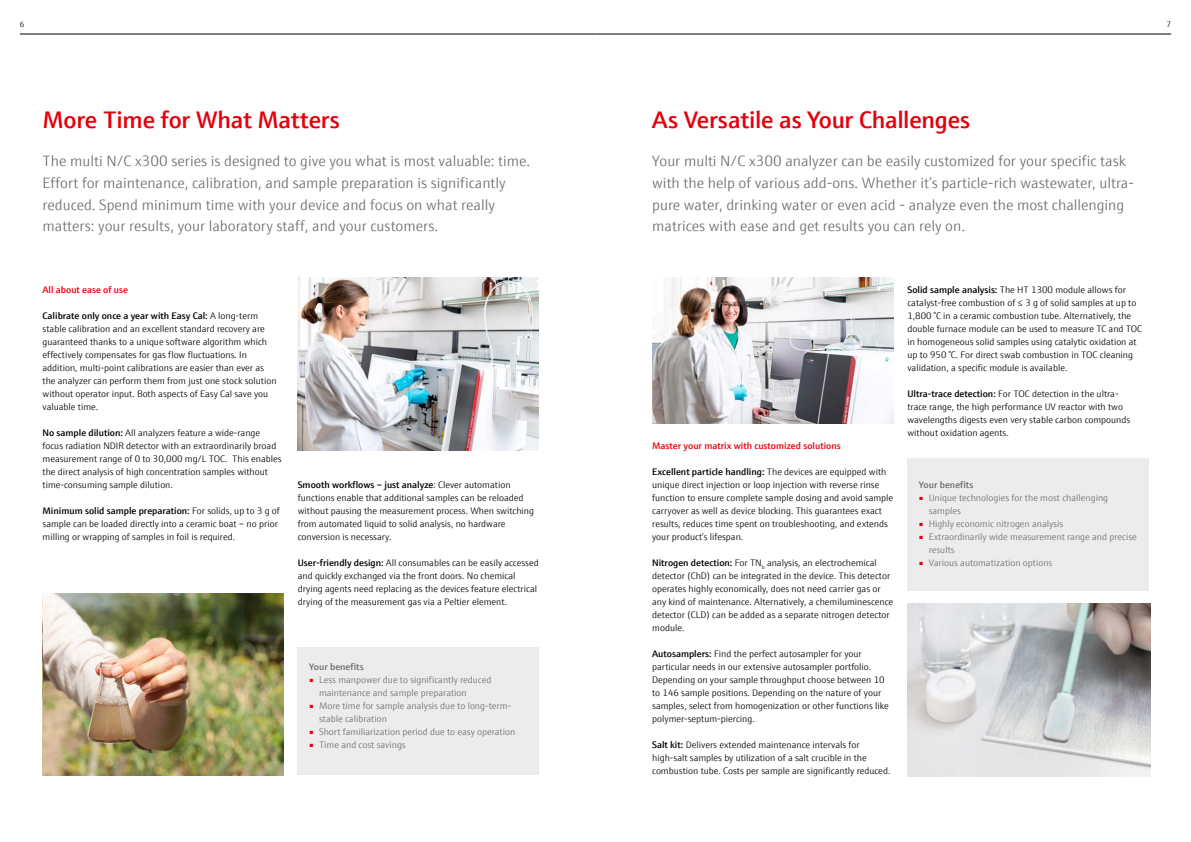
<style>
.page{position:relative;width:1191px;height:842px;background:#fff}
.page>*{position:absolute;margin:0;border:0;box-sizing:border-box;transform-origin:0 0}
.t1{font:600 24px "E+H Sans";letter-spacing:-.01em;color:#e3000b}
.t2{font:300 15px/21.6px "E+H Sans";color:#6e6e6e}
.t3{font:300 9.5px/13px "E+H Sans";color:#000}
.t4{font:300 9.5px/13px "E+H Sans";color:#6e6e6e}
.t5{font:600 9.5px "E+H Sans";color:#e3000b}
.t6{font:600 9.5px "E+H Sans";color:#6e6e6e}
.t7{font:300 8px "E+H Sans";color:#000}
.s1{font-weight:600}
</style>
<div class="page">
<img style="left:652px;top:278px;width:241px;height:145px">
<div style="left:907px;top:458px;width:241px;height:132px;background:#ececec"></div>
<div style="left:298px;top:647px;width:241px;height:128px;background:#ececec"></div>
<img style="left:298px;top:278px;width:241px;height:173px">
<img style="left:44px;top:593px;width:239px;height:183px">
<img style="left:907px;top:604px;width:243px;height:172px">
<hr style="left:595px;top:34px;width:576px;height:1px;background:#000">
<hr style="left:20px;top:34px;width:575px;height:1px;background:#000">
<p class="t7" style="left:20px;top:18px;width:6px">6</p>
<p class="t7" style="left:1166px;top:18px;width:6px">7</p>
<h1 class="t1" style="left:43px;top:101px;width:299px">More Time for What Matters</h1>
<p class="t2" style="left:43px;top:149px;width:489px">The multi N/C x300 series is designed to give you what is most valuable: time.<br>Effort for maintenance, calibration, and sample preparation is significantly reduced. Spend minimum time with your device and focus on what really matters: your results, your laboratory staff, and your customers.</p>
<p class="t5" style="left:43px;top:283px;width:87px">All about ease of use</p>
<p class="t3" style="left:43px;top:309px;width:235px"><span class="s1">Calibrate only once a year with Easy Cal:</span> A long-term stable calibration and an excellent standard recovery are guaranteed thanks to a unique software algorithm which effectively compensates for gas flow fluctuations. In addition, multi-point calibrations are easier than ever as the analyzer can perform them from just one stock solution without operator input. Both aspects of Easy Cal save you valuable time.</p>
<p class="t3" style="left:43px;top:426px;width:240px"><span class="s1">No sample dilution:</span> All analyzers feature a wide-range focus radiation NDIR detector with an extraordinarily broad measurement range of 0 to 30,000 mg/L TOC. This enables the direct analysis of high concentration samples without time-consuming sample dilution.</p>
<p class="t3" style="left:43px;top:504px;width:239px"><span class="s1">Minimum solid sample preparation:</span> For solids, up to 3 g of sample can be loaded directly into a ceramic boat – no prior milling or wrapping of samples in foil is required.</p>
<p class="t3" style="left:298px;top:478px;width:238px"><span class="s1">Smooth workflows – just analyze</span>: Clever automation functions enable that additional samples can be reloaded without pausing the measurement process. When switching from automated liquid to solid analysis, no hardware conversion is necessary.</p>
<p class="t3" style="left:298px;top:556px;width:242px"><span class="s1">User-friendly design:</span> All consumables can be easily accessed and quickly exchanged via the front doors. No chemical drying agents need replacing as the devices feature electrical drying of the measurement gas via a Peltier element.</p>
<p class="t6" style="left:309px;top:660px;width:56px">Your benefits</p>
<p class="t4" style="left:319px;top:673px;width:174px;text-indent:-10px"><sup>■</sup> Less manpower due to significantly reduced maintenance and sample preparation</p>
<p class="t4" style="left:319px;top:699px;width:194px;text-indent:-10px"><sup>■</sup> More time for sample analysis due to long-term&shy;stable calibration</p>
<p class="t4" style="left:309px;top:725px;width:208px"><sup>■</sup> Short familiarization period due to easy operation</p>
<p class="t4" style="left:309px;top:738px;width:98px"><sup>■</sup> Time and cost savings</p>
<h1 class="t1" style="left:652px;top:101px;width:319px">As Versatile as Your Challenges</h1>
<p class="t2" style="left:652px;top:149px;width:483px">Your multi N/C x300 analyzer can be easily customized for your specific task with the help of various add-ons. Whether it’s particle-rich wastewater, ultra&shy;pure water, drinking water or even acid - analyze even the most challenging matrices with ease and get results you can rely on.</p>
<p class="t5" style="left:652px;top:439px;width:190px">Master your matrix with customized solutions</p>
<p class="t3" style="left:652px;top:465px;width:242px"><span class="s1">Excellent particle handling:</span> The devices are equipped with unique direct injection or loop injection with reverse rinse function to ensure complete sample dosing and avoid sample carryover as well as device blocking. This guarantees exact results, reduces time spent on troubleshooting, and extends your product’s lifespan.</p>
<p class="t3" style="left:652px;top:556px;width:242px"><span class="s1">Nitrogen detection:</span> For TN<sub>b</sub> analysis, an electrochemical detector (ChD) can be integrated in the device. This detector operates highly economically, does not need carrier gas or any kind of maintenance. Alternatively, a chemiluminescence detector (CLD) can be added as a separate nitrogen detector module.</p>
<p class="t3" style="left:652px;top:647px;width:238px"><span class="s1">Autosamplers:</span> Find the perfect autosampler for your particular needs in our extensive autosampler portfolio.<br>Depending on your sample throughput choose between 10 to 146 sample positions. Depending on the nature of your samples, select from homogenization or other functions like polymer-septum-piercing.</p>
<p class="t3" style="left:652px;top:738px;width:240px"><span class="s1">Salt kit:</span> Delivers extended maintenance intervals for high-salt samples by utilization of a salt crucible in the combustion tube. Costs per sample are significantly reduced.</p>
<p class="t3" style="left:907px;top:283px;width:236px"><span class="s1">Solid sample analysis:</span> The HT 1300 module allows for catalyst-free combustion of ≤ 3 g of solid samples at up to 1,800 °C in a ceramic combustion tube. Alternatively, the double furnace module can be used to measure TC and TOC in homogeneous solid samples using catalytic oxidation at up to 950 °C. For direct swab combustion in TOC cleaning validation, a specific module is available.</p>
<p class="t3" style="left:907px;top:387px;width:224px"><span class="s1">Ultra-trace detection:</span> For TOC detection in the ultra&shy;trace range, the high performance UV reactor with two wavelengths digests even very stable carbon compounds without oxidation agents.</p>
<p class="t6" style="left:918px;top:478px;width:56px">Your benefits</p>
<p class="t4" style="left:928px;top:491px;width:181px;text-indent:-10px"><sup>■</sup> Unique technologies for the most challenging samples</p>
<p class="t4" style="left:918px;top:517px;width:146px"><sup>■</sup> Highly economic nitrogen analysis</p>
<p class="t4" style="left:928px;top:530px;width:210px;text-indent:-10px"><sup>■</sup> Extraordinarily wide measurement range and precise results</p>
<p class="t4" style="left:918px;top:556px;width:135px"><sup>■</sup> Various automatization options</p>
</div>
